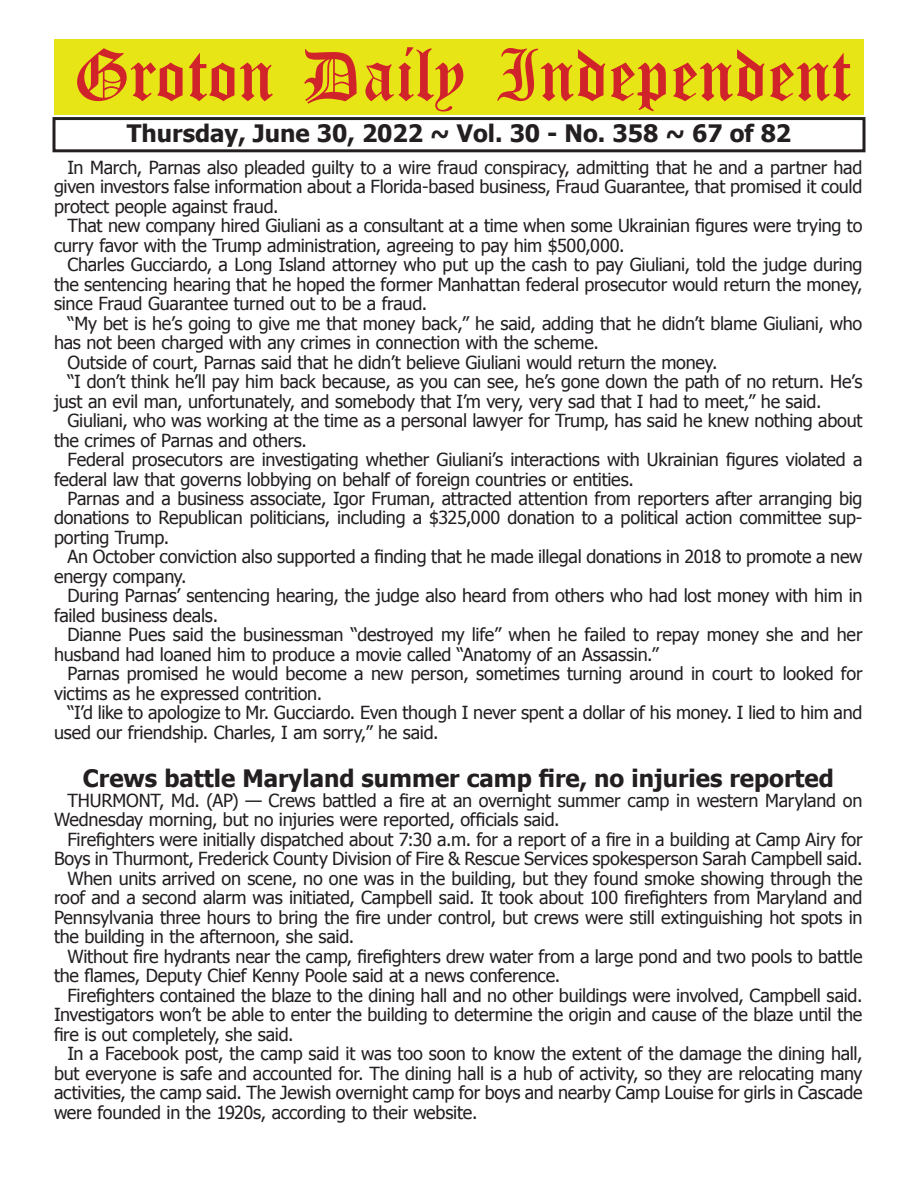
<style>
.page{position:relative;width:918px;height:1188px;background:#fff}
.page>*{position:absolute;margin:0;border:0;box-sizing:border-box;transform-origin:0 0}
.t1{font:54px "Old English Five";color:#d1232a}
.t2{font:700 24px "Tahoma";color:#231f20}
.t3{font:18px/19.5px "Tahoma";letter-spacing:-.015em;color:#231f20;text-align:justify}
</style>
<div class="page">
<div style="left:52px;top:117px;width:814px;height:35px;border:3px solid #231f20"></div>
<div style="left:54px;top:40px;width:810px;height:75px;background:#e7e515"></div>
<h1 class="t1" style="left:73px;top:50px;width:779px">Groton Daily Independent</h1>
<h2 class="t2" style="left:127px;top:116px;width:666px">Thursday, June 30, 2022 ~ Vol. 30 - No. 358 ~ 67 of 82</h2>
<p class="t3" style="left:54px;top:156px;width:810px;text-indent:14px">In March, Parnas also pleaded guilty to a wire fraud conspiracy, admitting that he and a partner had given investors false information about a Florida-based business, Fraud Guarantee, that promised it could protect people against fraud.</p>
<p class="t3" style="left:54px;top:215px;width:810px;text-indent:14px">That new company hired Giuliani as a consultant at a time when some Ukrainian figures were trying to curry favor with the Trump administration, agreeing to pay him $500,000.</p>
<p class="t3" style="left:54px;top:254px;width:810px;text-indent:14px">Charles Gucciardo, a Long Island attorney who put up the cash to pay Giuliani, told the judge during the sentencing hearing that he hoped the former Manhattan federal prosecutor would return the money, since Fraud Guarantee turned out to be a fraud.</p>
<p class="t3" style="left:68px;top:312px;width:796px">“My bet is he’s going to give me that money back,” he said, adding that he didn’t blame Giuliani, who</p>
<p class="t3" style="left:54px;top:332px;width:547px">has not been charged with any crimes in connection with the scheme.</p>
<p class="t3" style="left:68px;top:351px;width:652px">Outside of court, Parnas said that he didn’t believe Giuliani would return the money.</p>
<p class="t3" style="left:68px;top:371px;width:797px">“I don’t think he’ll pay him back because, as you can see, he’s gone down the path of no return. He’s</p>
<p class="t3" style="left:54px;top:390px;width:769px">just an evil man, unfortunately, and somebody that I’m very, very sad that I had to meet,” he said.</p>
<p class="t3" style="left:68px;top:410px;width:797px">Giuliani, who was working at the time as a personal lawyer for Trump, has said he knew nothing about</p>
<p class="t3" style="left:54px;top:429px;width:255px">the crimes of Parnas and others.</p>
<p class="t3" style="left:68px;top:449px;width:797px">Federal prosecutors are investigating whether Giuliani’s interactions with Ukrainian figures violated a</p>
<p class="t3" style="left:54px;top:468px;width:581px">federal law that governs lobbying on behalf of foreign countries or entities.</p>
<p class="t3" style="left:68px;top:488px;width:797px">Parnas and a business associate, Igor Fruman, attracted attention from reporters after arranging big</p>
<p class="t3" style="left:54px;top:507px;width:810px">donations to Republican politicians, including a $325,000 donation to a political action committee sup-</p>
<p class="t3" style="left:54px;top:527px;width:117px">porting Trump.</p>
<p class="t3" style="left:68px;top:546px;width:797px">An October conviction also supported a finding that he made illegal donations in 2018 to promote a new</p>
<p class="t3" style="left:54px;top:566px;width:134px">energy company.</p>
<p class="t3" style="left:68px;top:585px;width:797px">During Parnas’ sentencing hearing, the judge also heard from others who had lost money with him in</p>
<p class="t3" style="left:54px;top:605px;width:166px">failed business deals.</p>
<p class="t3" style="left:68px;top:624px;width:796px">Dianne Pues said the businessman “destroyed my life” when he failed to repay money she and her</p>
<p class="t3" style="left:54px;top:644px;width:606px">husband had loaned him to produce a movie called “Anatomy of an Assassin.”</p>
<p class="t3" style="left:68px;top:663px;width:797px">Parnas promised he would become a new person, sometimes turning around in court to looked for</p>
<p class="t3" style="left:54px;top:683px;width:270px">victims as he expressed contrition.</p>
<p class="t3" style="left:68px;top:702px;width:796px">“I’d like to apologize to Mr. Gucciardo. Even though I never spent a dollar of his money. I lied to him and</p>
<p class="t3" style="left:54px;top:722px;width:386px">used our friendship. Charles, I am sorry,” he said.</p>
<h2 class="t2" style="left:83px;top:762px;width:752px">Crews battle Maryland summer camp fire, no injuries reported</h2>
<p class="t3" style="left:54px;top:790px;width:810px;text-indent:14px">THURMONT, Md. (AP) — Crews battled a fire at an overnight summer camp in western Maryland on<br>Wednesday morning, but no injuries were reported, officials said.</p>
<p class="t3" style="left:68px;top:829px;width:797px">Firefighters were initially dispatched about 7:30 a.m. for a report of a fire in a building at Camp Airy for</p>
<p class="t3" style="left:54px;top:848px;width:810px">Boys in Thurmont, Frederick County Division of Fire &amp; Rescue Services spokesperson Sarah Campbell said.</p>
<p class="t3" style="left:68px;top:868px;width:797px">When units arrived on scene, no one was in the building, but they found smoke showing through the</p>
<p class="t3" style="left:54px;top:887px;width:810px">roof and a second alarm was initiated, Campbell said. It took about 100 firefighters from Maryland and</p>
<p class="t3" style="left:54px;top:907px;width:810px">Pennsylvania three hours to bring the fire under control, but crews were still extinguishing hot spots in</p>
<p class="t3" style="left:54px;top:926px;width:302px">the building in the afternoon, she said.</p>
<p class="t3" style="left:68px;top:946px;width:796px">Without fire hydrants near the camp, firefighters drew water from a large pond and two pools to battle</p>
<p class="t3" style="left:54px;top:965px;width:508px">the flames, Deputy Chief Kenny Poole said at a news conference.</p>
<p class="t3" style="left:68px;top:985px;width:796px">Firefighters contained the blaze to the dining hall and no other buildings were involved, Campbell said.</p>
<p class="t3" style="left:54px;top:1004px;width:810px">Investigators won’t be able to enter the building to determine the origin and cause of the blaze until the</p>
<p class="t3" style="left:54px;top:1024px;width:241px">fire is out completely, she said.</p>
<p class="t3" style="left:68px;top:1043px;width:796px">In a Facebook post, the camp said it was too soon to know the extent of the damage the dining hall,</p>
<p class="t3" style="left:54px;top:1063px;width:810px">but everyone is safe and accounted for. The dining hall is a hub of activity, so they are relocating many</p>
<p class="t3" style="left:54px;top:1082px;width:810px">activities, the camp said. The Jewish overnight camp for boys and nearby Camp Louise for girls in Cascade</p>
<p class="t3" style="left:54px;top:1102px;width:425px">were founded in the 1920s, according to their website.</p>
</div>
